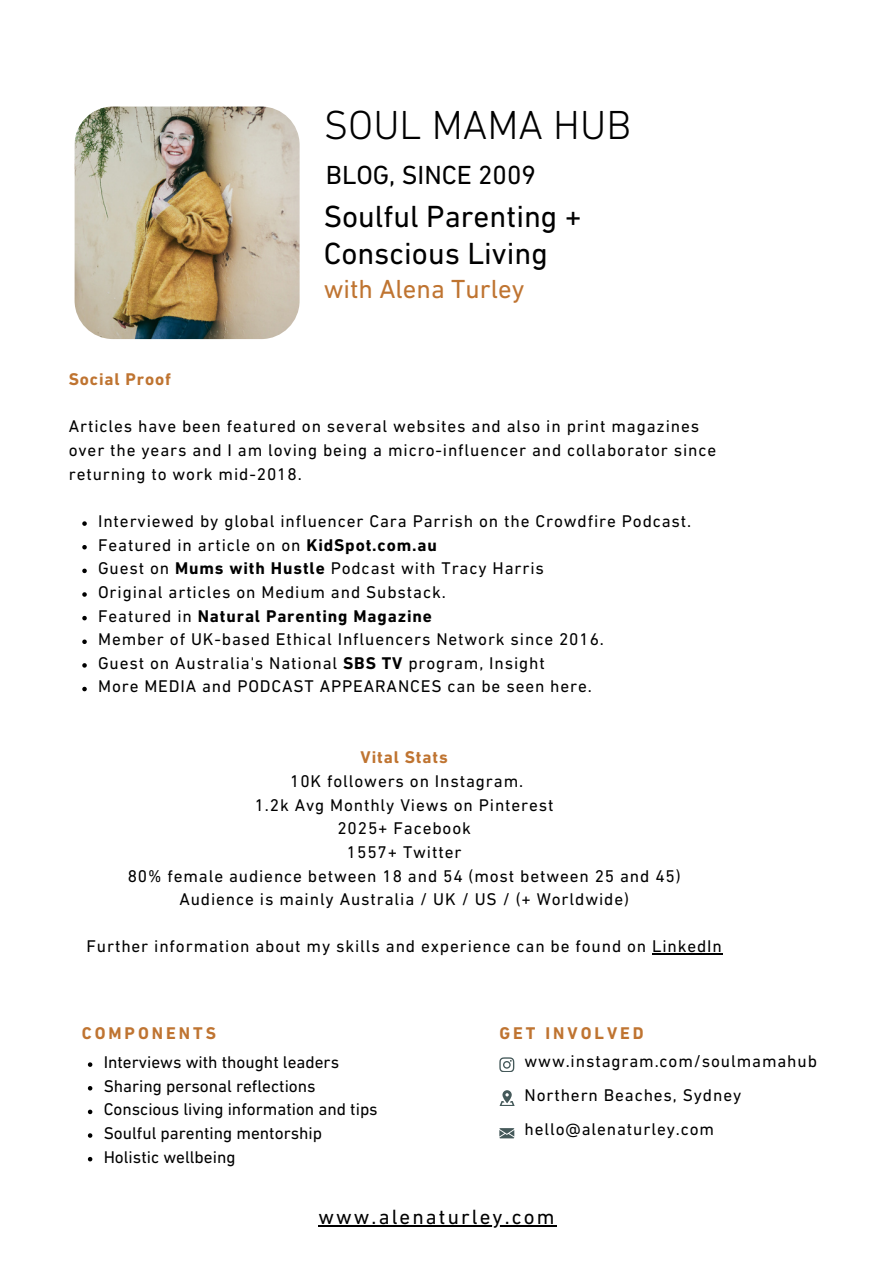
<style>
.page{position:relative;width:893px;height:1264px;background:#fff}
.page>*{position:absolute;margin:0;border:0;box-sizing:border-box;transform-origin:0 0}
.t1{font:300 41.25px "DIN Next LT Pro";color:#000}
.t2{font:31.05px/37.2px "DIN Next LT Pro";color:#000}
.t3{font:26.55px "DIN Next LT Pro";color:#bf7431}
.t4{font:26.55px "DIN Next LT Pro";color:#000}
.t5{font:21px "DIN Next LT Pro";letter-spacing:.1em;color:#000}
.t6{font:17.25px/23.7px "DIN Next LT Pro";letter-spacing:.05em;color:#000}
.t7{font:17.25px "DIN Next LT Pro";color:#000}
.t8{font:700 17.25px "DIN Next LT Pro";letter-spacing:.05em;color:#000}
.t9{font:700 17.25px "DIN Next LT Pro";letter-spacing:.05em;color:#bf7431}
.t10{font:700 17.25px "DIN Next LT Pro";letter-spacing:.17em;color:#bf7431}
.s1{font-weight:700}
.s2{font-weight:400}
</style>
<div class="page">
<svg style="left:82px;top:521px;width:5px;height:5px"></svg>
<svg style="left:82px;top:545px;width:5px;height:4px"></svg>
<svg style="left:82px;top:568px;width:5px;height:5px"></svg>
<svg style="left:82px;top:592px;width:5px;height:4px"></svg>
<svg style="left:82px;top:616px;width:5px;height:4px"></svg>
<svg style="left:82px;top:639px;width:5px;height:5px"></svg>
<svg style="left:82px;top:663px;width:5px;height:4px"></svg>
<svg style="left:82px;top:686px;width:5px;height:5px"></svg>
<hr style="left:652px;top:953px;width:70px;height:1px;background:#000">
<svg style="left:499px;top:1128px;width:15px;height:10px"></svg>
<svg style="left:500px;top:1090px;width:15px;height:15px"></svg>
<svg style="left:499px;top:1057px;width:15px;height:14px"></svg>
<img style="left:75px;top:107px;width:224px;height:232px;border-radius:38px">
<svg style="left:88px;top:1062px;width:4px;height:4px"></svg>
<svg style="left:88px;top:1086px;width:4px;height:4px"></svg>
<svg style="left:88px;top:1109px;width:4px;height:5px"></svg>
<svg style="left:88px;top:1133px;width:4px;height:4px"></svg>
<svg style="left:88px;top:1157px;width:4px;height:4px"></svg>
<hr style="left:318px;top:1224px;width:238px;height:2px;background:#000">
<p class="t1" style="left:324px;top:108px;width:309px">SOUL MAMA HUB</p>
<p class="t4" style="left:326px;top:164px;width:211px">BLOG, SINCE 2009</p>
<p class="t2" style="left:324px;top:200px;width:259px">Soulful Parenting +<br>Conscious Living</p>
<p class="t3" style="left:324px;top:278px;width:202px">with Alena Turley</p>
<h1 class="t9" style="left:69px;top:372px;width:104px">Social Proof</h1>
<h3 class="t6" style="left:69px;top:416px;width:649px">Articles have been featured on several websites and also in print magazines over the years and I am loving being a micro-influencer and collaborator since returning to work mid-2018.</h3>
<h2 class="t6" style="left:98px;top:511px;width:594px">Interviewed by global influencer Cara Parrish on the Crowdfire Podcast.</h2>
<h6 class="t6" style="left:98px;top:534px;width:340px">Featured in article on on <span class="s1">KidSpot.com.au</span></h6>
<p class="t6" style="left:98px;top:558px;width:447px">Guest on <span class="s1">Mums with Hustle</span> Podcast with Tracy Harris</p>
<p class="t6" style="left:98px;top:581px;width:349px">Original articles on Medium and Substack.</p>
<p class="t8" style="left:98px;top:608px;width:335px"><span class="s2">Featured in</span> Natural Parenting Magazine</p>
<p class="t6" style="left:98px;top:629px;width:507px">Member of UK-based Ethical Influencers Network since 2016.</p>
<p class="t6" style="left:98px;top:652px;width:448px">Guest on Australia's National <span class="s1">SBS TV</span> program, Insight</p>
<p class="t6" style="left:98px;top:676px;width:495px">More MEDIA and PODCAST APPEARANCES can be seen here.</p>
<p class="t9" style="left:360px;top:750px;width:89px">Vital Stats</p>
<p class="t6" style="left:290px;top:770px;width:234px">10K followers on Instagram.</p>
<p class="t6" style="left:255px;top:794px;width:300px">1.2k Avg Monthly Views on Pinterest</p>
<p class="t6" style="left:337px;top:818px;width:135px">2025+ Facebook</p>
<p class="t6" style="left:347px;top:841px;width:116px">1557+ Twitter</p>
<p class="t6" style="left:128px;top:865px;width:554px">80% female audience between 18 and 54 (most between 25 and 45)</p>
<p class="t6" style="left:179px;top:889px;width:451px">Audience is mainly Australia / UK / US / (+ Worldwide)</p>
<p class="t6" style="left:86px;top:936px;width:637px">Further information about my skills and experience can be found on LinkedIn</p>
<p class="t10" style="left:82px;top:1025px;width:136px">COMPONENTS</p>
<p class="t7" style="left:104px;top:1055px;width:237px">Interviews with thought leaders</p>
<p class="t7" style="left:104px;top:1078px;width:213px">Sharing personal reflections</p>
<p class="t7" style="left:104px;top:1102px;width:275px">Conscious living information and tips</p>
<h5 class="t7" style="left:104px;top:1125px;width:220px">Soulful parenting mentorship</h5>
<p class="t7" style="left:104px;top:1149px;width:133px">Holistic wellbeing</p>
<h5 class="t10" style="left:499px;top:1025px;width:146px">GET INVOLVED</h5>
<p class="t6" style="left:524px;top:1050px;width:294px">www.instagram.com/soulmamahub</p>
<p class="t6" style="left:524px;top:1084px;width:218px">Northern Beaches, Sydney</p>
<p class="t6" style="left:524px;top:1118px;width:191px">hello@alenaturley.com</p>
<p class="t5" style="left:318px;top:1208px;width:237px">www.alenaturley.com</p>
</div>
